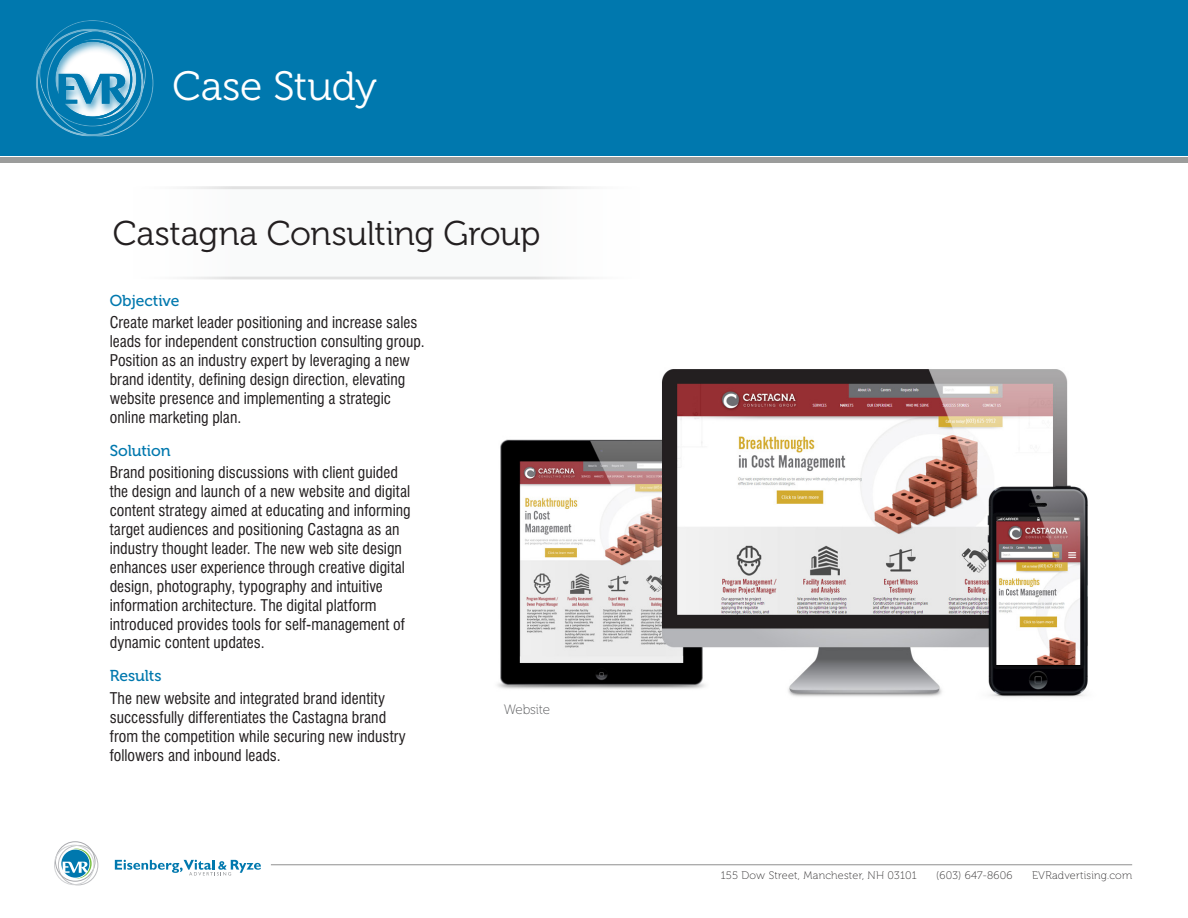
<style>
.page{position:relative;width:1188px;height:918px;background:#fff}
.page>*{position:absolute;margin:0;border:0;box-sizing:border-box;transform-origin:0 0}
.t1{font:40.8px "Museo 300";letter-spacing:-.01em;color:#fff}
.t2{font:34.2px "Museo 300";letter-spacing:-.01em;color:#231f20}
.t3{font:condensed 15.75px/18.9px "Swiss 721 BT";color:#231f20}
.t4{font:15.75px "Museo 500";letter-spacing:-.005em;color:#0078ae}
.t5{font:13.5px "Museo 100";letter-spacing:-.01em;color:#57585a}
.t6{font:10.95px "Museo 100";letter-spacing:.02em;color:#312f30}
</style>
<div class="page">
<div style="left:58px;top:845px;width:40px;height:40px;border:1px solid #bcbdc0;border-radius:50%"></div>
<div style="left:55px;top:842px;width:40px;height:39px;border:1px solid #a8a9ad;border-radius:50%"></div>
<div style="left:54px;top:845px;width:40px;height:40px;border:1px solid #d1d2d4;border-radius:50%"></div>
<svg style="left:61px;top:850px;width:28px;height:28px"></svg>
<svg style="left:63px;top:849px;width:29px;height:30px"></svg>
<svg style="left:115px;top:860px;width:146px;height:16px"></svg>
<div style="left:0;top:0;width:1188px;height:155px;background:#0078ae"></div>
<div style="left:0;top:157px;width:1188px;height:6px;background:#9b9c9b"></div>
<div style="left:110px;top:186px;width:556px;height:94px;background:#f9fafa"></div>
<div style="left:26px;top:10px;width:133px;height:135px;background:#0078ae;opacity:.75"></div>
<hr style="left:271px;top:864px;width:861px;height:1px;background:#9b9c9b">
<img style="left:497px;top:369px;width:591px;height:329px">
<h1 class="t1" style="left:173px;top:64px;width:206px">Case Study</h1>
<h2 class="t2" style="left:113px;top:214px;width:429px">Castagna Consulting Group</h2>
<p class="t4" style="left:110px;top:292px;width:71px">Objective</p>
<p class="t3" style="left:110px;top:313px;width:316px">Create market leader positioning and increase sales leads for independent construction consulting group.<br>Position as an industry expert by leveraging a new brand identity, defining design direction, elevating website presence and implementing a strategic online marketing plan.</p>
<p class="t4" style="left:110px;top:442px;width:62px">Solution</p>
<p class="t3" style="left:110px;top:463px;width:302px">Brand positioning discussions with client guided the design and launch of a new website and digital content strategy aimed at educating and informing target audiences and positioning Castagna as an industry thought leader. The new web site design enhances user experience through creative digital design, photography, typography and intuitive information architecture. The digital platform introduced provides tools for self-management of dynamic content updates.</p>
<p class="t4" style="left:110px;top:667px;width:53px">Results</p>
<p class="t3" style="left:110px;top:689px;width:298px">The new website and integrated brand identity successfully differentiates the Castagna brand from the competition while securing new industry followers and inbound leads.</p>
<p class="t5" style="left:504px;top:702px;width:48px">Website</p>
<p class="t6" style="left:721px;top:869px;width:197px">155 Dow Street, Manchester, NH 03101</p>
<p class="t6" style="left:936px;top:869px;width:78px">(603) 647-8606</p>
<p class="t6" style="left:1032px;top:869px;width:102px">EVRadvertising.com</p>
</div>
